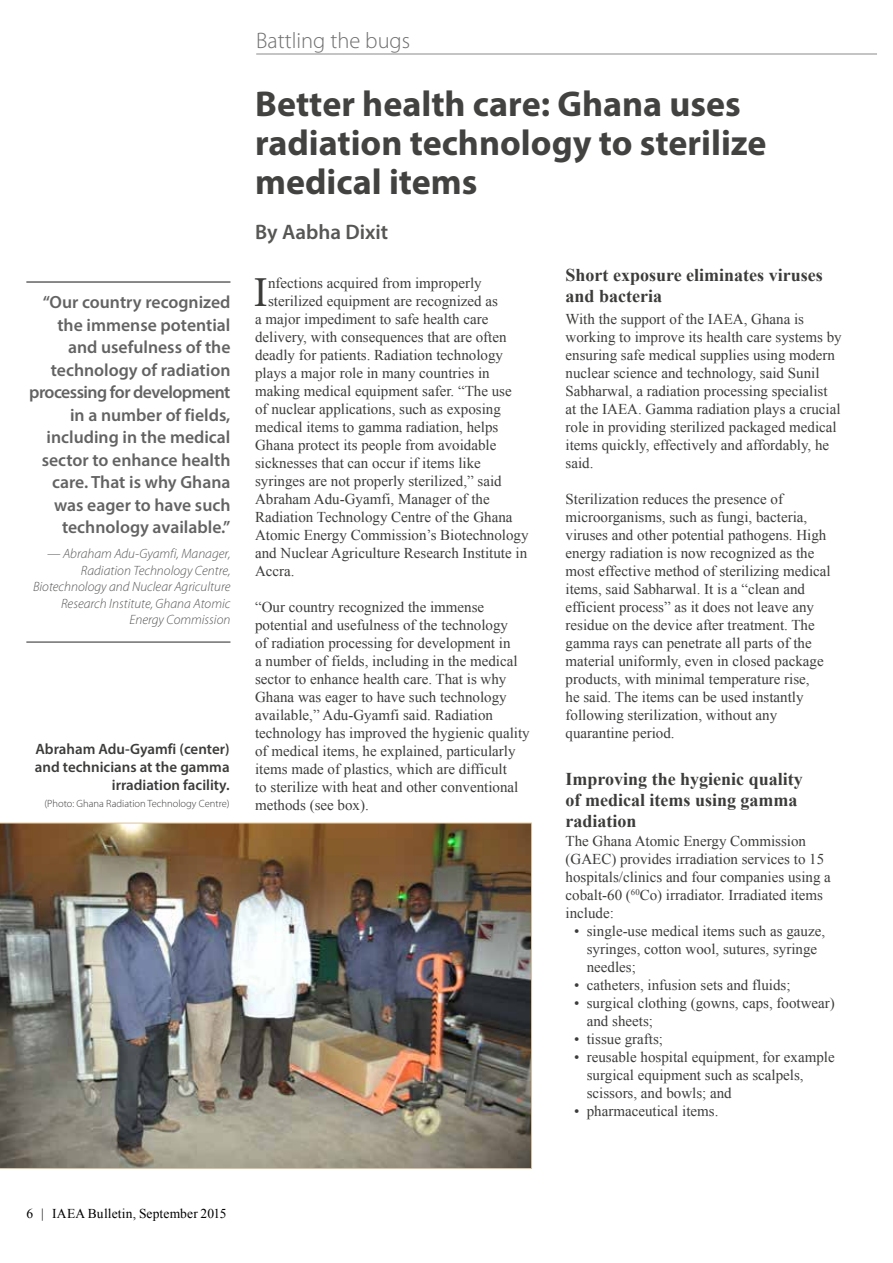
<style>
.page{position:relative;width:893px;height:1263px;background:#fff}
.page>*{position:absolute;margin:0;border:0;box-sizing:border-box;transform-origin:0 0}
.t1{font:42.75px "Minion Pro";color:#3c3c3b}
.t2{font:700 36px/39px "Myriad Pro";color:#424241}
.t3{font:300 22.5px "Myriad Pro";color:#706f6f}
.t4{font:600 21px "Myriad Pro";color:#575756}
.t5{font:700 18px/21px "Times New Roman";color:#3c3c3b}
.t6{font:600 17.7px/22.5px "Myriad Pro";color:#646363;text-align:right}
.t7{font:15px/18px "Times New Roman";color:#3c3c3b}
.t8{font:600 15px/18px "Myriad Pro";color:#3c3c3b;text-align:right}
.t9{font:italic 300 13.5px/16.5px "Myriad Pro";color:#575756;text-align:right}
.t10{font:13.5px "Times New Roman";letter-spacing:.01em;color:#000}
.t11{font:300 10.5px "Myriad Pro";color:#3c3c3b}
</style>
<div class="page">
<hr style="left:256px;top:54px;width:621px;height:1px;background:#646363">
<hr style="left:26px;top:281px;width:204px;height:2px;background:#646363">
<hr style="left:26px;top:641px;width:204px;height:2px;background:#706f6f">
<img style="left:0;top:823px;width:532px;height:346px">
<p class="t6" style="left:29px;top:291px;width:203px">“Our country recognized the immense potential and usefulness of the technology of radiation processing for development in a number of fields, including in the medical sector to enhance health care. That is why Ghana was eager to have such technology available.”</p>
<p class="t9" style="left:33px;top:545px;width:199px">— Abraham Adu-Gyamfi, Manager,<br>Radiation Technology Centre,<br>Biotechnology and Nuclear Agriculture<br>Research Institute, Ghana Atomic<br>Energy Commission</p>
<p class="t8" style="left:35px;top:740px;width:196px">Abraham Adu-Gyamfi (center) and technicians at the gamma irradiation facility.</p>
<p class="t11" style="left:44px;top:797px;width:187px">(Photo: Ghana Radiation Technology Centre)</p>
<h3 class="t3" style="left:256px;top:27px;width:156px">Battling the bugs</h3>
<h2 class="t2" style="left:255px;top:83px;width:513px">Better health care: Ghana uses radiation technology to sterilize medical items</h2>
<h3 class="t4" style="left:255px;top:218px;width:135px">By Aabha Dixit</h3>
<h1 class="t1" style="left:253px;top:264px;width:16px">I</h1>
<p class="t7" style="left:268px;top:274px;width:215px">nfections acquired from improperly</p>
<p class="t7" style="left:268px;top:292px;width:231px">sterilized equipment are recognized as</p>
<p class="t7" style="left:255px;top:310px;width:235px">a major impediment to safe health care</p>
<p class="t7" style="left:255px;top:328px;width:253px">delivery, with consequences that are often</p>
<p class="t7" style="left:255px;top:346px;width:249px">deadly for patients. Radiation technology</p>
<p class="t7" style="left:255px;top:364px;width:236px">plays a major role in many countries in</p>
<p class="t7" style="left:255px;top:382px;width:258px">making medical equipment safer. “The use</p>
<p class="t7" style="left:255px;top:400px;width:247px">of nuclear applications, such as exposing</p>
<p class="t7" style="left:255px;top:418px;width:245px">medical items to gamma radiation, helps</p>
<p class="t7" style="left:255px;top:436px;width:243px">Ghana protect its people from avoidable</p>
<p class="t7" style="left:255px;top:454px;width:227px">sicknesses that can occur if items like</p>
<p class="t7" style="left:255px;top:472px;width:248px">syringes are not properly sterilized,” said</p>
<p class="t7" style="left:255px;top:490px;width:236px">Abraham Adu-Gyamfi, Manager of the</p>
<p class="t7" style="left:255px;top:508px;width:259px">Radiation Technology Centre of the Ghana</p>
<p class="t7" style="left:255px;top:526px;width:275px">Atomic Energy Commission’s Biotechnology</p>
<p class="t7" style="left:255px;top:544px;width:274px">and Nuclear Agriculture Research Institute in</p>
<p class="t7" style="left:255px;top:562px;width:41px">Accra.</p>
<p class="t7" style="left:255px;top:598px;width:276px">“Our country recognized the immense potential and usefulness of the technology<br>of radiation processing for development in<br>a number of fields, including in the medical sector to enhance health care. That is why Ghana was eager to have such technology available,” Adu-Gyamfi said. Radiation technology has improved the hygienic quality of medical items, he explained, particularly items made of plastics, which are difficult<br>to sterilize with heat and other conventional methods (see box).</p>
<p class="t5" style="left:566px;top:264px;width:259px">Short exposure eliminates viruses and bacteria</p>
<p class="t7" style="left:566px;top:310px;width:278px">With the support of the IAEA, Ghana is working to improve its health care systems by ensuring safe medical supplies using modern nuclear science and technology, said Sunil Sabharwal, a radiation processing specialist at the IAEA. Gamma radiation plays a crucial role in providing sterilized packaged medical items quickly, effectively and affordably, he said.</p>
<p class="t7" style="left:566px;top:490px;width:267px">Sterilization reduces the presence of microorganisms, such as fungi, bacteria, viruses and other potential pathogens. High energy radiation is now recognized as the most effective method of sterilizing medical items, said Sabharwal. It is a “clean and efficient process” as it does not leave any residue on the device after treatment. The gamma rays can penetrate all parts of the material uniformly, even in closed package products, with minimal temperature rise,<br>he said. The items can be used instantly following sterilization, without any quarantine period.</p>
<p class="t5" style="left:566px;top:768px;width:239px">Improving the hygienic quality of medical items using gamma radiation</p>
<p class="t7" style="left:566px;top:832px;width:267px">The Ghana Atomic Energy Commission (GAEC) provides irradiation services to 15 hospitals/clinics and four companies using a cobalt-60 (<sup>60</sup>Co) irradiator. Irradiated items include:</p>
<p class="t7" style="left:587px;top:922px;width:240px;text-indent:-13px">• single-use medical items such as gauze, syringes, cotton wool, sutures, syringe needles;</p>
<p class="t7" style="left:574px;top:976px;width:218px">• catheters, infusion sets and fluids;</p>
<p class="t7" style="left:587px;top:994px;width:250px;text-indent:-13px">• surgical clothing (gowns, caps, footwear) and sheets;</p>
<p class="t7" style="left:574px;top:1030px;width:90px">• tissue grafts;</p>
<p class="t7" style="left:587px;top:1048px;width:249px;text-indent:-13px">• reusable hospital equipment, for example surgical equipment such as scalpels, scissors, and bowls; and</p>
<p class="t7" style="left:574px;top:1102px;width:146px">• pharmaceutical items.</p>
<p class="t10" style="left:26px;top:1205px;width:202px">6 | IAEA Bulletin, September 2015</p>
</div>
